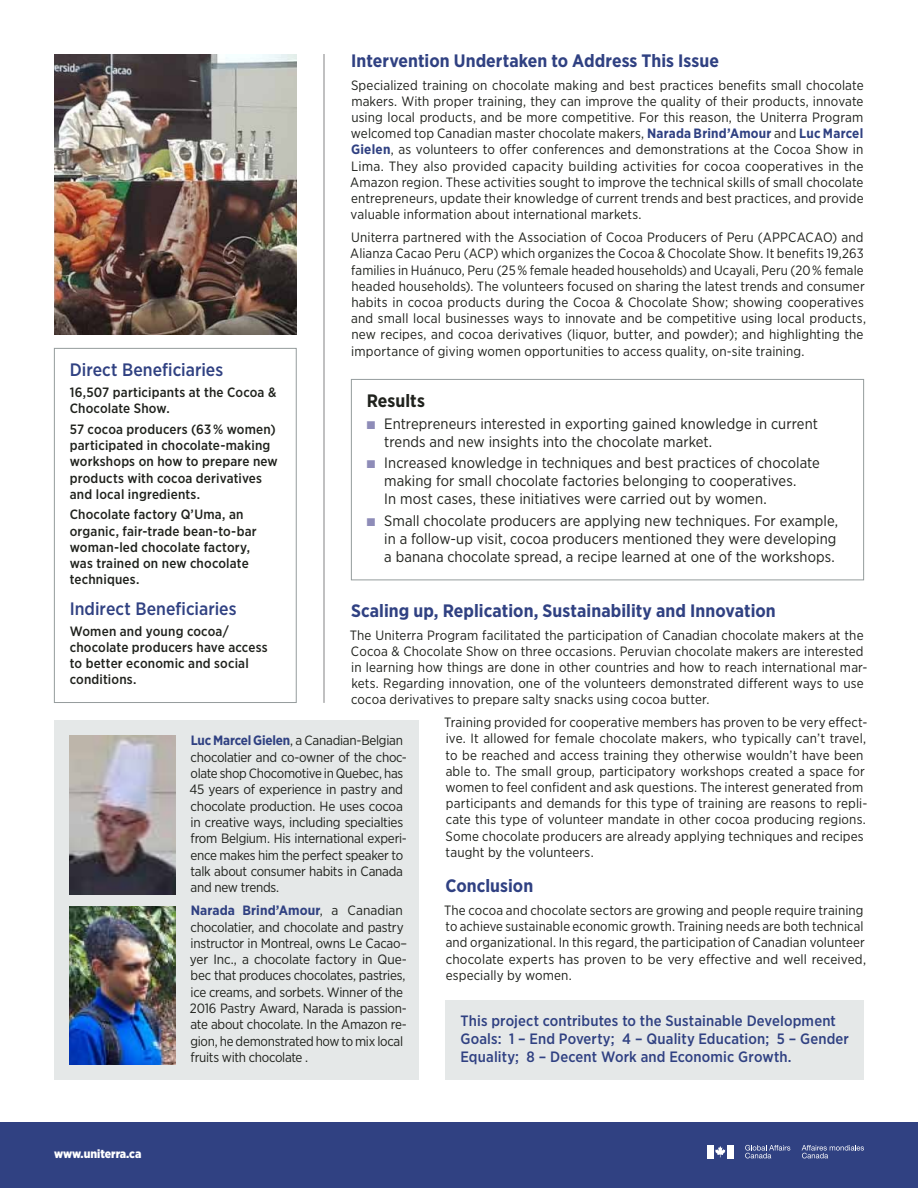
<style>
.page{position:relative;width:918px;height:1188px;background:#fff}
.page>*{position:absolute;margin:0;border:0;box-sizing:border-box;transform-origin:0 0}
.t1{font:700 18px "Gotham Narrow";letter-spacing:.005em;color:#304182}
.t2{font:500 18px "Gotham Narrow";color:#304182}
.t3{font:700 18px "Gotham Narrow";letter-spacing:.005em;color:#20221d}
.t4{font:15px/18px "Gotham Narrow";letter-spacing:.005em;color:#20221d}
.t5{font:500 15px/18px "Gotham Narrow";letter-spacing:.01em;color:#304182}
.t6{font:13.5px/16.2px "Gotham Narrow";letter-spacing:.005em;color:#20221d}
.t7{font:13.5px/16.4px "Gotham Narrow";letter-spacing:-.02em;color:#20221d}
.t8{font:500 13.5px/16.2px "Gotham Narrow";letter-spacing:.015em;color:#20221d}
.t9{font:900 12px "Gotham Narrow";color:#fff}
.s1{font-weight:700;color:#304182}
.s2{color:#8e8cb8}
</style>
<div class="page">
<div style="left:351px;top:379px;width:513px;height:201px;border:1px solid #959c9d"></div>
<div style="left:54px;top:348px;width:243px;height:355px;border:1px solid #959c9d"></div>
<img style="left:54px;top:54px;width:243px;height:280px">
<div style="left:54px;top:721px;width:364px;height:359px;background:#e5e8e8"></div>
<div style="left:446px;top:1000px;width:418px;height:80px;background:#e5e8e8"></div>
<hr style="left:324px;top:54px;width:1px;height:649px;background:#828385">
<div style="left:0;top:1122px;width:918px;height:66px;background:#304182"></div>
<svg style="left:715px;top:1146px;width:10px;height:11px"></svg>
<div style="left:707px;top:1145px;width:7px;height:13px;background:#fff"></div>
<div style="left:727px;top:1145px;width:7px;height:13px;background:#fff"></div>
<svg style="left:802px;top:1145px;width:62px;height:13px"></svg>
<svg style="left:745px;top:1145px;width:45px;height:13px"></svg>
<img style="left:70px;top:736px;width:105px;height:159px">
<img style="left:70px;top:906px;width:105px;height:159px">
<h1 class="t1" style="left:351px;top:49px;width:369px">Intervention Undertaken to Address This Issue</h1>
<p class="t6" style="left:350px;top:76px;width:515px;text-align:justify">Specialized training on chocolate making and best practices benefits small chocolate makers. With proper training, they can improve the quality of their products, innovate using local products, and be more competitive. For this reason, the Uniterra Program welcomed top Canadian master chocolate makers, <span class="s1">Narada Brind’Amour</span> and <span class="s1">Luc Marcel Gielen</span>, as volunteers to offer conferences and demonstrations at the Cocoa Show in Lima. They also provided capacity building activities for cocoa cooperatives in the Amazon region. These activities sought to improve the technical skills of small chocolate entrepreneurs, update their knowledge of current trends and best practices, and provide valuable information about international markets.</p>
<p class="t6" style="left:350px;top:229px;width:517px">Uniterra partnered with the Association of Cocoa Producers of Peru (APPCACAO) and Alianza Cacao Peru (ACP) which organizes the Cocoa &amp; Chocolate Show. It benefits 19,263 families in Huánuco, Peru (25 % female headed households) and Ucayali, Peru (20 % female headed households). The volunteers focused on sharing the latest trends and consumer habits in cocoa products during the Cocoa &amp; Chocolate Show; showing cooperatives and small local businesses ways to innovate and be competitive using local products, new recipes, and cocoa derivatives (liquor, butter, and powder); and highlighting the importance of giving women opportunities to access quality, on-site training.</p>
<h1 class="t3" style="left:367px;top:390px;width:60px">Results</h1>
<p class="t4" style="left:384px;top:414px;width:435px;text-indent:-18px"><span class="s2">■</span> Entrepreneurs interested in exporting gained knowledge in current trends and new insights into the chocolate market.</p>
<p class="t4" style="left:384px;top:454px;width:437px;text-indent:-18px"><span class="s2">■</span> Increased knowledge in techniques and best practices of chocolate making for small chocolate factories belonging to cooperatives.<br>In most cases, these initiatives were carried out by women.</p>
<p class="t4" style="left:384px;top:511px;width:455px;text-indent:-18px"><span class="s2">■</span> Small chocolate producers are applying new techniques. For example, in a follow-up visit, cocoa producers mentioned they were developing a banana chocolate spread, a recipe learned at one of the workshops.</p>
<h1 class="t1" style="left:351px;top:599px;width:426px">Scaling up, Replication, Sustainability and Innovation</h1>
<p class="t6" style="left:350px;top:626px;width:519px">The Uniterra Program facilitated the participation of Canadian chocolate makers at the Cocoa &amp; Chocolate Show on three occasions. Peruvian chocolate makers are interested in learning how things are done in other countries and how to reach international mar&shy;kets. Regarding innovation, one of the volunteers demonstrated different ways to use cocoa derivatives to prepare salty snacks using cocoa butter.</p>
<p class="t6" style="left:444px;top:714px;width:425px">Training provided for cooperative members has proven to be very effect&shy;ive. It allowed for female chocolate makers, who typically can’t travel, to be reached and access training they otherwise wouldn’t have been able to. The small group, participatory workshops created a space for women to feel confident and ask questions. The interest generated from participants and demands for this type of training are reasons to repli&shy;cate this type of volunteer mandate in other cocoa producing regions.<br>Some chocolate producers are already applying techniques and recipes taught by the volunteers.</p>
<h1 class="t1" style="left:445px;top:874px;width:89px">Conclusion</h1>
<p class="t6" style="left:444px;top:902px;width:423px">The cocoa and chocolate sectors are growing and people require training to achieve sustainable economic growth. Training needs are both technical and organizational. In this regard, the participation of Canadian volunteer chocolate experts has proven to be very effective and well received, especially by women.</p>
<h1 class="t2" style="left:70px;top:359px;width:155px">Direct Beneficiaries</h1>
<p class="t8" style="left:70px;top:384px;width:208px">16,507 participants at the Cocoa &amp;<br>Chocolate Show.</p>
<p class="t8" style="left:70px;top:421px;width:210px">57 cocoa producers (63 % women) participated in chocolate-making workshops on how to prepare new products with cocoa derivatives and local ingredients.</p>
<p class="t8" style="left:70px;top:506px;width:188px">Chocolate factory Q’Uma, an organic, fair-trade bean-to-bar woman-led chocolate factory, was trained on new chocolate techniques.</p>
<h1 class="t2" style="left:70px;top:597px;width:168px">Indirect Beneficiaries</h1>
<p class="t8" style="left:70px;top:623px;width:199px">Women and young cocoa/ chocolate producers have access to better economic and social conditions.</p>
<p class="t7" style="left:190px;top:732px;width:219px"><span class="s1">Luc Marcel Gielen</span>, a Canadian-Belgian chocolatier and co-owner of the choc&shy;olate shop Chocomotive in Quebec, has 45 years of experience in pastry and chocolate production. He uses cocoa in creative ways, including specialties from Belgium. His international experi&shy;ence makes him the perfect speaker to talk about consumer habits in Canada and new trends.</p>
<p class="t7" style="left:190px;top:902px;width:219px"><span class="s1">Narada Brind’Amour</span>, a Canadian chocolatier, and chocolate and pastry instructor in Montreal, owns Le Cacao– yer Inc., a chocolate factory in Que&shy;bec that produces chocolates, pastries, ice creams, and sorbets. Winner of the 2016 Pastry Award, Narada is passion&shy;ate about chocolate. In the Amazon re&shy;gion, he demonstrated how to mix local fruits with chocolate .</p>
<p class="t5" style="left:460px;top:1012px;width:390px">This project contributes to the Sustainable Development<br>Goals: 1 – End Poverty; 4 – Quality Education; 5 – Gender<br>Equality; 8 – Decent Work and Economic Growth.</p>
<p class="t9" style="left:54px;top:1146px;width:89px">www.uniterra.ca</p>
</div>
